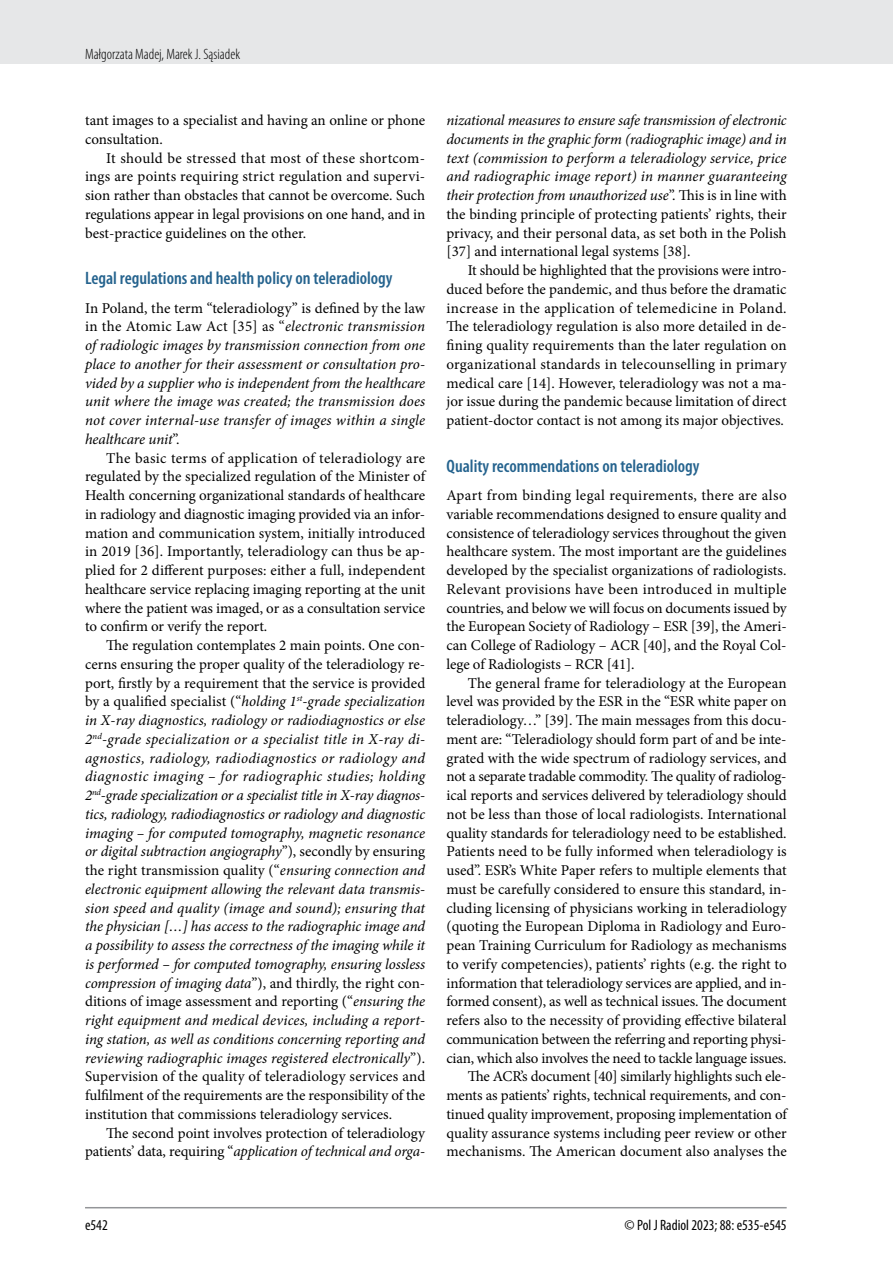
<style>
.page{position:relative;width:893px;height:1263px;background:#fff}
.page>*{position:absolute;margin:0;border:0;box-sizing:border-box;transform-origin:0 0}
.t1{font:600 condensed 18px "Myriad Pro";color:#25638e}
.t2{font:15px/18.8px "Minion Pro";letter-spacing:-.005em;color:#000;text-align:justify}
.t3{font:italic 15px/18.8px "Minion Pro";color:#000;text-align:justify}
.t4{font:condensed 15px "Myriad Pro";color:#000}
.t5{font:300 condensed 15px "Myriad Pro";color:#000}
.s1{font-style:normal}
.s2{font-style:italic}
</style>
<div class="page">
<div style="left:0;top:0;width:893px;height:64px;background:#e6e7e8"></div>
<hr style="left:85px;top:1207px;width:702px;height:1px;background:#939598">
<p class="t5" style="left:85px;top:45px;width:157px">Małgorzata Madej, Marek J. Sąsiadek</p>
<p class="t2" style="left:85px;top:111px;width:342px">tant images to a specialist and having an online or phone consultation.</p>
<p class="t2" style="left:85px;top:148px;width:342px;text-indent:21px">It should be stressed that most of these shortcom&shy;ings are points requiring strict regulation and supervi&shy;sion rather than obstacles that cannot be overcome. Such regulations appear in legal provisions on one hand, and in best-practice guidelines on the other.</p>
<p class="t1" style="left:85px;top:267px;width:309px">Legal regulations and health policy on teleradiology</p>
<p class="t3" style="left:85px;top:298px;width:342px"><span class="s1">In Poland, the term “teleradiology” is defined by the law in the Atomic Law Act [35] as “</span>electronic transmission of radiologic images by transmission connection from one place to another for their assessment or consultation pro&shy;vided by a supplier who is independent from the healthcare unit where the image was created; the transmission does not cover internal-use transfer of images within a single healthcare unit<span class="s1">”.</span></p>
<p class="t2" style="left:85px;top:448px;width:342px;text-indent:21px">The basic terms of application of teleradiology are regulated by the specialized regulation of the Minister of Health concerning organizational standards of healthcare in radiology and diagnostic imaging provided via an infor&shy;mation and communication system, initially introduced in 2019 [36]. Importantly, teleradiology can thus be ap&shy;plied for 2 different purposes: either a full, independent healthcare service replacing imaging reporting at the unit where the patient was imaged, or as a consultation service to confirm or verify the report.</p>
<p class="t3" style="left:85px;top:636px;width:342px;text-indent:21px"><span class="s1">The regulation contemplates 2 main points. One con&shy;cerns ensuring the proper quality of the teleradiology re&shy;port, firstly by a requirement that the service is provided by a qualified specialist (“</span>holding 1<sup>st</sup>-grade specialization in X-ray diagnostics, radiology or radiodiagnostics or else 2<sup>nd</sup>-grade specialization or a specialist title in X-ray di&shy;agnostics, radiology, radiodiagnostics or radiology and diagnostic imaging – for radiographic studies; holding 2<sup>nd</sup>-grade specialization or a specialist title in X-ray diagnos&shy;tics, radiology, radiodiagnostics or radiology and diagnostic imaging – for computed tomography, magnetic resonance or digital subtraction angiography<span class="s1">”), secondly by ensuring the right transmission quality (“</span>ensuring connection and electronic equipment allowing the relevant data transmis&shy;sion speed and quality (image and sound); ensuring that the physician […] has access to the radiographic image and a possibility to assess the correctness of the imaging while it is performed – for computed tomography, ensuring lossless compression of imaging data<span class="s1">”), and thirdly, the right con&shy;ditions of image assessment and reporting (“</span>ensuring the right equipment and medical devices, including a report&shy;ing station, as well as conditions concerning reporting and reviewing radiographic images registered electronically<span class="s1">”).<br>Supervision of the quality of teleradiology services and fulfilment of the requirements are the responsibility of the institution that commissions teleradiology services.</span></p>
<p class="t2" style="left:85px;top:1123px;width:342px;text-align:right">The second point involves protection of teleradiology patients’ data, requiring “<span class="s2">application of technical and orga-</span></p>
<p class="t3" style="left:446px;top:111px;width:342px">nizational measures to ensure safe transmission of electronic documents in the graphic form (radiographic image) and in text (commission to perform a teleradiology service, price and radiographic image report) in manner guaranteeing their protection from unauthorized use<span class="s1">”. This is in line with the binding principle of protecting patients’ rights, their privacy, and their personal data, as set both in the Polish [37] and international legal systems [38].</span></p>
<p class="t2" style="left:446px;top:261px;width:342px;text-indent:21px">It should be highlighted that the provisions were intro&shy;duced before the pandemic, and thus before the dramatic increase in the application of telemedicine in Poland.<br>The teleradiology regulation is also more detailed in de&shy;fining quality requirements than the later regulation on organizational standards in telecounselling in primary medical care [14]. However, teleradiology was not a ma&shy;jor issue during the pandemic because limitation of direct patient-doctor contact is not among its major objectives.</p>
<p class="t1" style="left:446px;top:454px;width:255px">Quality recommendations on teleradiology</p>
<p class="t2" style="left:446px;top:486px;width:342px">Apart from binding legal requirements, there are also variable recommendations designed to ensure quality and consistence of teleradiology services throughout the given healthcare system. The most important are the guidelines developed by the specialist organizations of radiologists.<br>Relevant provisions have been introduced in multiple countries, and below we will focus on documents issued by the European Society of Radiology – ESR [39], the Ameri&shy;can College of Radiology – ACR [40], and the Royal Col&shy;lege of Radiologists – RCR [41].</p>
<p class="t2" style="left:446px;top:673px;width:342px;text-align:right">The general frame for teleradiology at the European level was provided by the ESR in the “ESR white paper on teleradiology…” [39]. The main messages from this docu&shy;ment are: “Teleradiology should form part of and be inte&shy;grated with the wide spectrum of radiology services, and not a separate tradable commodity. The quality of radiolog&shy;ical reports and services delivered by teleradiology should not be less than those of local radiologists. International quality standards for teleradiology need to be established.<br>Patients need to be fully informed when teleradiology is used”. ESR’s White Paper refers to multiple elements that must be carefully considered to ensure this standard, in&shy;cluding licensing of physicians working in teleradiology (quoting the European Diploma in Radiology and Euro&shy;pean Training Curriculum for Radiology as mechanisms to verify competencies), patients’ rights (e.g. the right to information that teleradiology services are applied, and in&shy;formed consent), as well as technical issues. The document refers also to the necessity of providing effective bilateral communication between the referring and reporting physi&shy;cian, which also involves the need to tackle language issues.<br>The ACR’s document [40] similarly highlights such ele&shy;ments as patients’ rights, technical requirements, and con&shy;tinued quality improvement, proposing implementation of quality assurance systems including peer review or other mechanisms. The American document also analyses the</p>
<p class="t4" style="left:85px;top:1216px;width:24px">e542</p>
<p class="t4" style="left:625px;top:1216px;width:164px">© Pol J Radiol 2023; 88: e535-e545</p>
</div>
